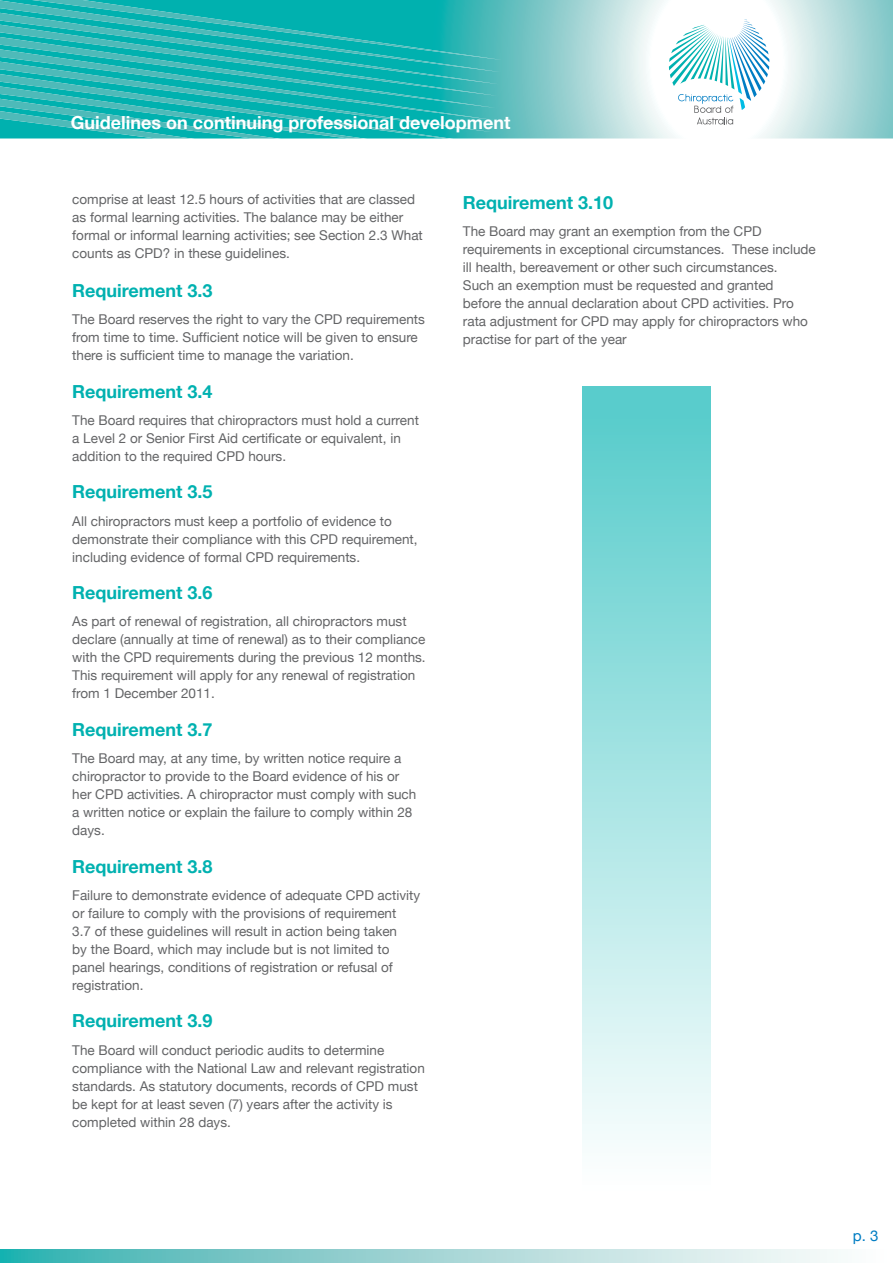
<style>
.page{position:relative;width:893px;height:1263px;background:#fff}
.page>*{position:absolute;margin:0;border:0;box-sizing:border-box;transform-origin:0 0}
.t1{font:700 18px "Helvetica Neue";color:#00b1b0}
.t2{font:700 18px "Helvetica Neue";color:#fff}
.t3{font:15px "Helvetica Neue";color:#007dc3}
.t4{font:13.5px/18px "Helvetica Neue";color:#636466}
</style>
<div class="page">
<svg style="left:502px;top:0;width:391px;height:138px"></svg>
<svg style="left:0;top:0;width:502px;height:139px;background:#22b6b4"></svg>
<svg style="left:0;top:1249px;width:834px;height:14px;background:#9ad4d4"></svg>
<svg style="left:669px;top:20px;width:100px;height:104px"></svg>
<div style="left:583px;top:387px;width:127px;height:806px;background:linear-gradient(to bottom,#53cbca,#fff)"></div>
<h1 class="t2" style="left:71px;top:112px;width:441px">Guidelines on continuing professional development</h1>
<p class="t4" style="left:72px;top:190px;width:352px">comprise at least 12.5 hours of activities that are classed as formal learning activities. The balance may be either formal or informal learning activities; see Section 2.3 What counts as CPD? in these guidelines.</p>
<h1 class="t1" style="left:72px;top:279px;width:142px">Requirement 3.3</h1>
<p class="t4" style="left:72px;top:310px;width:354px">The Board reserves the right to vary the CPD requirements from time to time. Sufficient notice will be given to ensure there is sufficient time to manage the variation.</p>
<h1 class="t1" style="left:72px;top:380px;width:142px">Requirement 3.4</h1>
<p class="t4" style="left:72px;top:411px;width:348px">The Board requires that chiropractors must hold a current a Level 2 or Senior First Aid certificate or equivalent, in addition to the required CPD hours.</p>
<h1 class="t1" style="left:72px;top:481px;width:142px">Requirement 3.5</h1>
<p class="t4" style="left:72px;top:512px;width:347px">All chiropractors must keep a portfolio of evidence to demonstrate their compliance with this CPD requirement, including evidence of formal CPD requirements.</p>
<h1 class="t1" style="left:72px;top:581px;width:142px">Requirement 3.6</h1>
<p class="t4" style="left:72px;top:612px;width:355px">As part of renewal of registration, all chiropractors must declare (annually at time of renewal) as to their compliance with the CPD requirements during the previous 12 months.<br>This requirement will apply for any renewal of registration from 1 December 2011.</p>
<h1 class="t1" style="left:72px;top:718px;width:142px">Requirement 3.7</h1>
<p class="t4" style="left:72px;top:749px;width:346px">The Board may, at any time, by written notice require a chiropractor to provide to the Board evidence of his or her CPD activities. A chiropractor must comply with such a written notice or explain the failure to comply within 28 days.</p>
<h1 class="t1" style="left:72px;top:855px;width:142px">Requirement 3.8</h1>
<p class="t4" style="left:72px;top:886px;width:349px">Failure to demonstrate evidence of adequate CPD activity or failure to comply with the provisions of requirement<br>3.7 of these guidelines will result in action being taken<br>by the Board, which may include but is not limited to panel hearings, conditions of registration or refusal of registration.</p>
<h1 class="t1" style="left:72px;top:1010px;width:142px">Requirement 3.9</h1>
<p class="t4" style="left:72px;top:1040px;width:354px">The Board will conduct periodic audits to determine compliance with the National Law and relevant registration standards. As statutory documents, records of CPD must be kept for at least seven (7) years after the activity is completed within 28 days.</p>
<h1 class="t1" style="left:463px;top:191px;width:152px">Requirement 3.10</h1>
<p class="t4" style="left:463px;top:222px;width:354px">The Board may grant an exemption from the CPD requirements in exceptional circumstances. These include ill health, bereavement or other such circumstances.<br>Such an exemption must be requested and granted<br>before the annual declaration about CPD activities. Pro rata adjustment for CPD may apply for chiropractors who practise for part of the year</p>
<p class="t3" style="left:853px;top:1227px;width:27px">p. 3</p>
</div>
